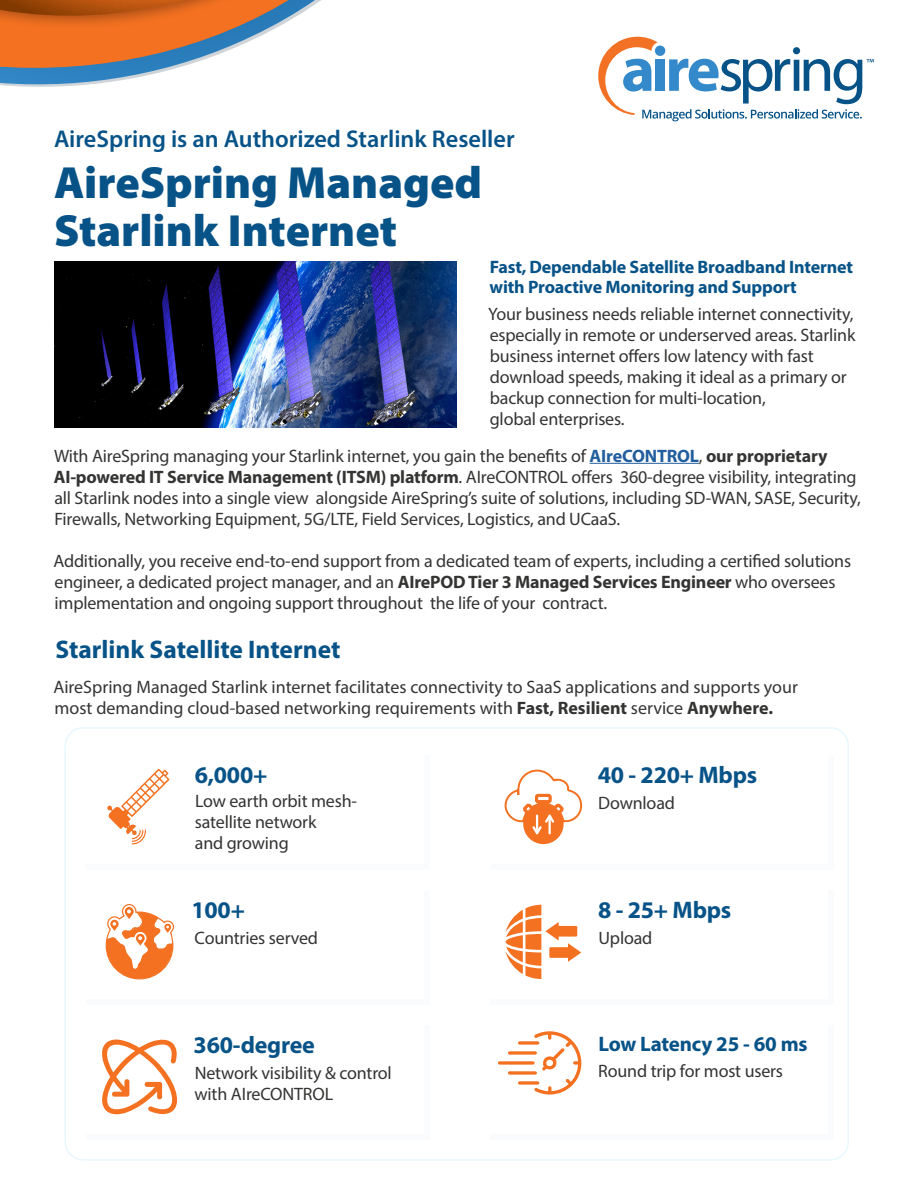
<style>
.page{position:relative;width:918px;height:1188px;background:#fff}
.page>*{position:absolute;margin:0;border:0;box-sizing:border-box;transform-origin:0 0}
.t1{font:900 45.3px/48.3px "Myriad Pro";color:#075388}
.t2{font:700 25.5px "Myriad Pro";color:#075388}
.t3{font:600 24.3px "Myriad Pro";color:#075388}
.t4{font:700 24px "Myriad Pro";letter-spacing:-.01em;color:#075388}
.t5{font:700 21px "Myriad Pro";letter-spacing:-.01em;color:#075388}
.t6{font:18px/21px "Myriad Pro";letter-spacing:-.01em;color:#343433}
.t7{font:700 18px/19.5px "Myriad Pro";letter-spacing:-.01em;color:#075388}
.s1{font-weight:700;color:#215e9e}
.s2{font-weight:700}
</style>
<div class="page">
<svg style="left:598px;top:37px;width:276px;height:84px"></svg>
<hr style="left:590px;top:463px;width:109px;height:1px;background:#215e9e">
<img style="left:54px;top:262px;width:403px;height:165px">
<div style="left:64px;top:727px;width:785px;height:434px;border:2px solid #e9f7fe;border-radius:18px"></div>
<div style="left:86px;top:755px;width:344px;height:115px;background:#f9fbfd"></div>
<div style="left:80px;top:749px;width:344px;height:115px;background:#fff"></div>
<svg style="left:107px;top:769px;width:62px;height:75px"></svg>
<div style="left:490px;top:755px;width:343px;height:115px;background:#f9fbfd"></div>
<div style="left:484px;top:749px;width:343px;height:115px;background:#fff"></div>
<svg style="left:504px;top:769px;width:79px;height:76px"></svg>
<div style="left:86px;top:890px;width:344px;height:115px;background:#f9fbfd"></div>
<div style="left:80px;top:884px;width:344px;height:115px;background:#fff"></div>
<svg style="left:105px;top:904px;width:70px;height:76px"></svg>
<div style="left:490px;top:890px;width:343px;height:115px;background:#f9fbfd"></div>
<div style="left:484px;top:884px;width:343px;height:115px;background:#fff"></div>
<svg style="left:505px;top:905px;width:76px;height:74px"></svg>
<div style="left:86px;top:1025px;width:344px;height:115px;background:#f9fbfd"></div>
<div style="left:80px;top:1019px;width:344px;height:115px;background:#fff"></div>
<svg style="left:102px;top:1039px;width:76px;height:75px"></svg>
<div style="left:490px;top:1025px;width:343px;height:115px;background:#f9fbfd"></div>
<div style="left:484px;top:1019px;width:343px;height:115px;background:#fff"></div>
<svg style="left:508px;top:1071px;width:29px;height:4px"></svg>
<svg style="left:508px;top:1051px;width:29px;height:4px"></svg>
<svg style="left:498px;top:1061px;width:37px;height:4px"></svg>
<svg style="left:534px;top:1031px;width:48px;height:64px"></svg>
<svg style="left:518px;top:1041px;width:21px;height:4px"></svg>
<svg style="left:518px;top:1081px;width:21px;height:4px"></svg>
<svg style="left:0;top:0;width:321px;height:87px"></svg>
<h3 class="t3" style="left:54px;top:123px;width:462px">AireSpring is an Authorized Starlink Reseller</h3>
<h1 class="t1" style="left:54px;top:157px;width:430px">AireSpring Managed<br>Starlink Internet</h1>
<p class="t7" style="left:490px;top:257px;width:365px">Fast, Dependable Satellite Broadband Internet with Proactive Monitoring and Support</p>
<p class="t6" style="left:488px;top:303px;width:369px">Your business needs reliable internet connectivity, especially in remote or underserved areas. Starlink business internet offers low latency with fast download speeds, making it ideal as a primary or backup connection for multi-location,<br>global enterprises.</p>
<p class="t6" style="left:54px;top:445px;width:809px">With AireSpring managing your Starlink internet, you gain the benefits of <span class="s1">AIreCONTROL</span>, <span class="s2">our proprietary AI-powered IT Service Management (ITSM) platform</span>. AIreCONTROL offers 360-degree visibility, integrating all Starlink nodes into a single view alongside AireSpring’s suite of solutions, including SD-WAN, SASE, Security, Firewalls, Networking Equipment, 5G/LTE, Field Services, Logistics, and UCaaS.</p>
<p class="t6" style="left:53px;top:550px;width:799px">Additionally, you receive end-to-end support from a dedicated team of experts, including a certified solutions engineer, a dedicated project manager, and an <span class="s2">AIrePOD Tier 3 Managed Services Engineer</span> who oversees implementation and ongoing support throughout the life of your contract.</p>
<h2 class="t2" style="left:55px;top:633px;width:287px">Starlink Satellite Internet</h2>
<p class="t6" style="left:53px;top:677px;width:746px;line-height:20.5px">AireSpring Managed Starlink internet facilitates connectivity to SaaS applications and supports your most demanding cloud-based networking requirements with <span class="s2">Fast, Resilient</span> service <span class="s2">Anywhere.</span></p>
<h3 class="t4" style="left:195px;top:759px;width:74px">6,000+</h3>
<p class="t6" style="left:195px;top:790px;width:164px">Low earth orbit mesh&shy;satellite network<br>and growing</p>
<h3 class="t4" style="left:598px;top:759px;width:161px">40 - 220+ Mbps</h3>
<p class="t6" style="left:598px;top:792px;width:78px">Download</p>
<h3 class="t4" style="left:191px;top:894px;width:55px">100+</h3>
<h3 class="t4" style="left:598px;top:894px;width:135px">8 - 25+ Mbps</h3>
<p class="t6" style="left:195px;top:927px;width:125px">Countries served</p>
<p class="t6" style="left:598px;top:927px;width:55px">Upload</p>
<h3 class="t4" style="left:194px;top:1029px;width:123px">360-degree</h3>
<p class="t5" style="left:598px;top:1030px;width:211px">Low Latency 25 - 60 ms</p>
<p class="t6" style="left:195px;top:1062px;width:199px">Network visibility &amp; control with AIreCONTROL</p>
<p class="t6" style="left:598px;top:1060px;width:186px">Round trip for most users</p>
</div>
